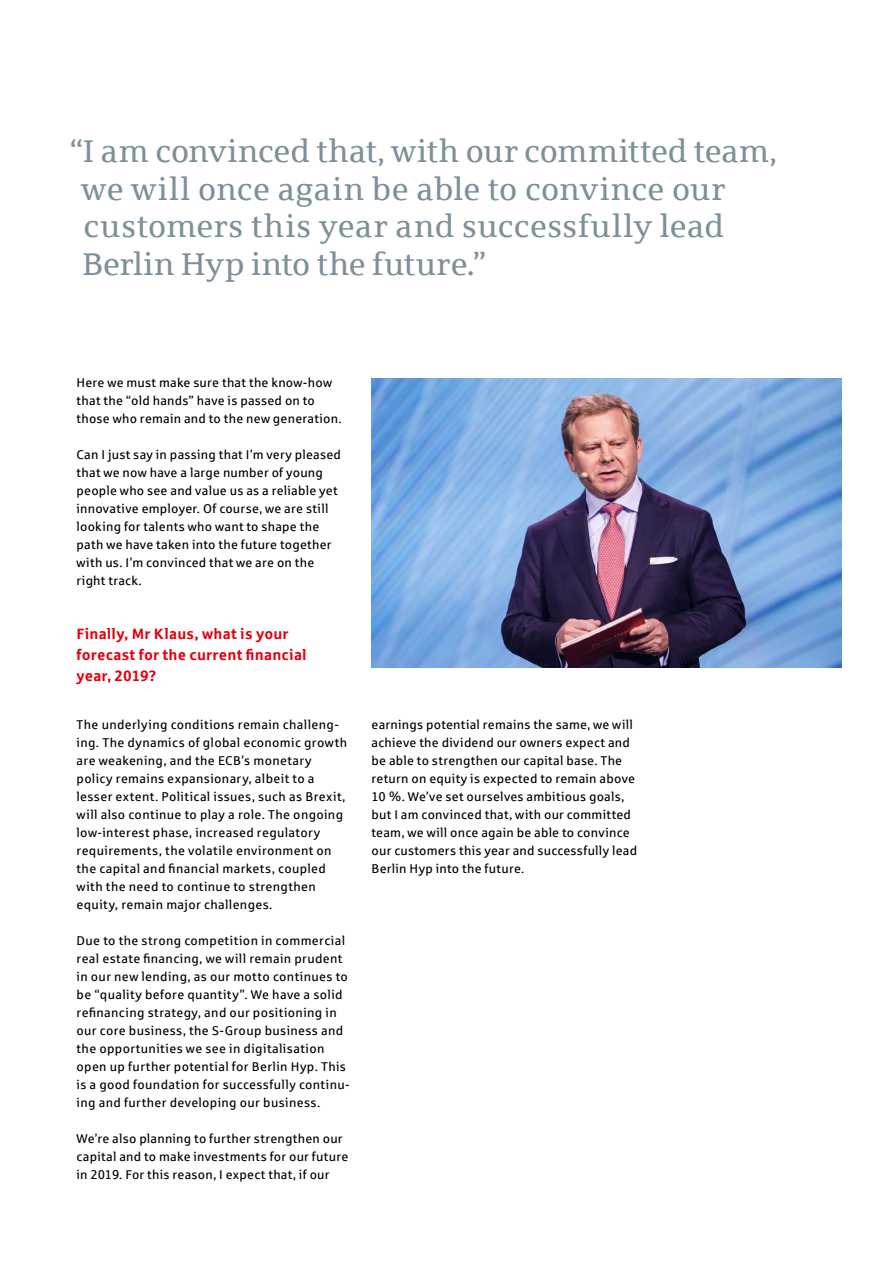
<style>
.page{position:relative;width:893px;height:1263px;background:#fff}
.page>*{position:absolute;margin:0;border:0;box-sizing:border-box;transform-origin:0 0}
.t1{font:31.5px/37.5px "Sparkasse Serif";letter-spacing:.015em;color:#7c909a}
.t2{font:700 15px/21px "Sparkasse Rg";letter-spacing:.015em;color:#e3000f}
.t3{font:12.75px/18px "Sparkasse Rg";letter-spacing:.025em;color:#000}
</style>
<div class="page">
<img style="left:372px;top:378px;width:470px;height:290px">
<h1 class="t1" style="left:81px;top:132px;width:697px;text-indent:-11px">“I am convinced that, with our committed team, we will once again be able to convince our customers this year and successfully lead Berlin Hyp into the future.”</h1>
<p class="t3" style="left:77px;top:373px;width:267px">Here we must make sure that the know-how that the “old hands” have is passed on to those who remain and to the new generation.</p>
<p class="t3" style="left:77px;top:445px;width:266px">Can I just say in passing that I’m very pleased that we now have a large number of young people who see and value us as a reliable yet innovative employer. Of course, we are still looking for talents who want to shape the path we have taken into the future together with us. I’m convinced that we are on the right track.</p>
<p class="t2" style="left:77px;top:623px;width:232px">Finally, Mr Klaus, what is your forecast for the current financial year, 2019?</p>
<p class="t3" style="left:77px;top:715px;width:272px">The underlying conditions remain challeng&shy;ing. The dynamics of global economic growth are weakening, and the ECB’s monetary policy remains expansionary, albeit to a lesser extent. Political issues, such as Brexit, will also continue to play a role. The ongoing low-interest phase, increased regulatory requirements, the volatile environment on the capital and financial markets, coupled with the need to continue to strengthen equity, remain major challenges.</p>
<p class="t3" style="left:77px;top:931px;width:275px">Due to the strong competition in commercial real estate financing, we will remain prudent in our new lending, as our motto continues to be “quality before quantity”. We have a solid refinancing strategy, and our positioning in our core business, the S-Group business and the opportunities we see in digitalisation open up further potential for Berlin Hyp. This is a good foundation for successfully continu&shy;ing and further developing our business.</p>
<p class="t3" style="left:77px;top:1129px;width:273px">We’re also planning to further strengthen our capital and to make investments for our future in 2019. For this reason, I expect that, if our</p>
<p class="t3" style="left:372px;top:715px;width:267px">earnings potential remains the same, we will achieve the dividend our owners expect and be able to strengthen our capital base. The return on equity is expected to remain above 10 %. We’ve set ourselves ambitious goals, but I am convinced that, with our committed team, we will once again be able to convince our customers this year and successfully lead Berlin Hyp into the future.</p>
</div>
